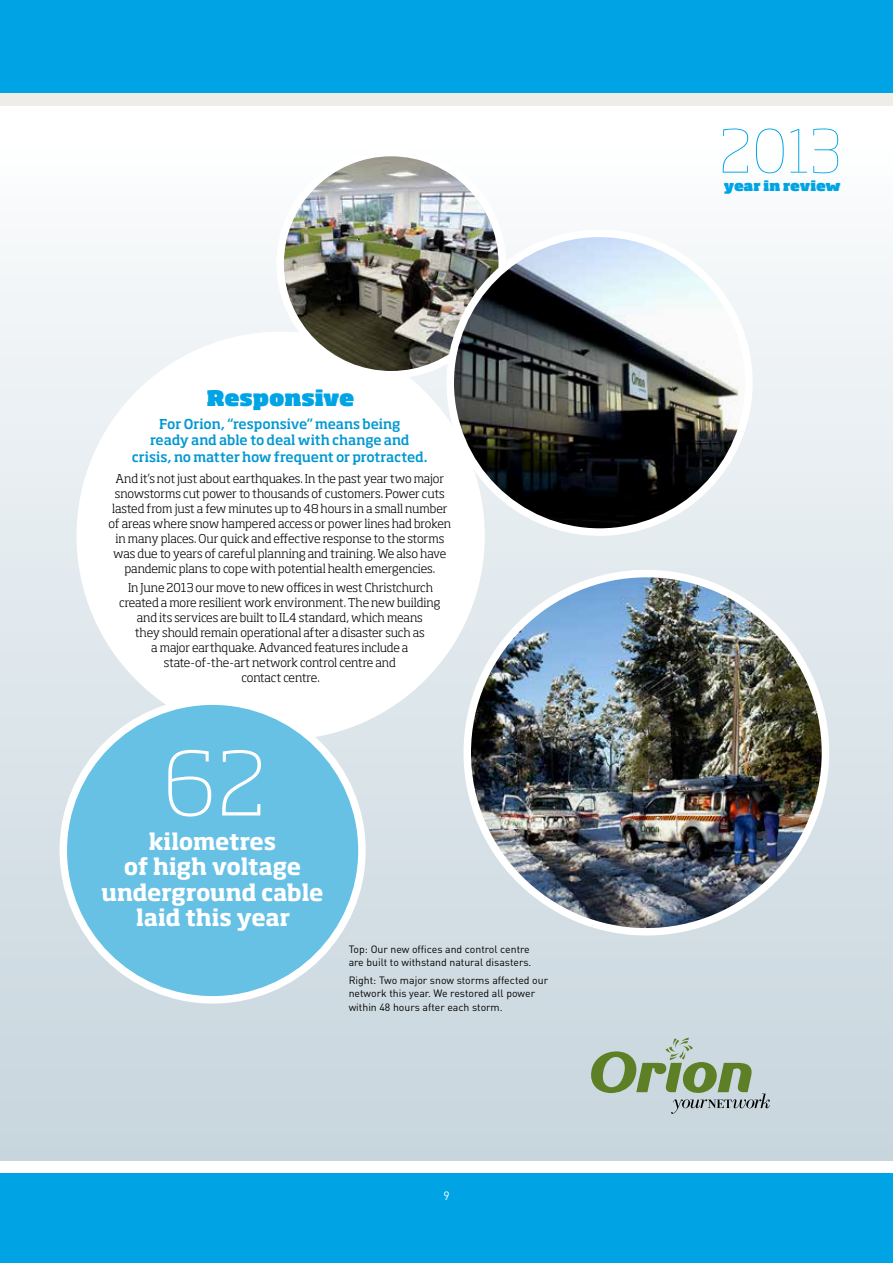
<style>
.page{position:relative;width:893px;height:1263px;background:#fff}
.page>*{position:absolute;margin:0;border:0;box-sizing:border-box;transform-origin:0 0}
.t1{font:200 87px "Soho Std";color:#fff}
.t2{font:100 58.5px "Soho Std";color:#00a4e4}
.t3{font:700 22.5px/25.5px "Soho Std";letter-spacing:-.01em;color:#fff;text-align:center}
.t4{font:900 21px "Soho Std";letter-spacing:-.005em;color:#00a4e4}
.t5{font:500 13.5px/16.5px "Soho Std";letter-spacing:-.01em;color:#0098d1;text-align:center}
.t6{font:900 13.5px "Soho Std";letter-spacing:-.015em;color:#00a4e4}
.t7{font:300 12px/15px "Soho Std";letter-spacing:-.01em;color:#000;text-align:center}
.t8{font:12px "DIN";color:#fff}
.t9{font:10.5px/13.5px "DIN";color:#000}
</style>
<div class="page">
<div style="left:0;top:145px;width:893px;height:1016px;background:linear-gradient(to bottom,#fafcfd,#c7d5dd)"></div>
<div style="left:0;top:0;width:893px;height:94px;background:#00a4e4"></div>
<div style="left:0;top:94px;width:893px;height:12px;background:#efede8"></div>
<div style="left:0;top:1174px;width:893px;height:89px;background:#00a4e4"></div>
<svg style="left:591px;top:1037px;width:179px;height:77px"></svg>
<img style="left:467px;top:574px;width:358px;height:358px;border-radius:179px">
<div style="left:463px;top:570px;width:366px;height:365px;border:8px solid #fff;border-radius:50%"></div>
<div style="left:77px;top:332px;width:408px;height:408px;background:#fff;border-radius:50%"></div>
<div style="left:63px;top:701px;width:299px;height:299px;background:#66c1e5;border-radius:50%"></div>
<div style="left:60px;top:697px;width:306px;height:306px;border:8px solid #fff;border-radius:50%"></div>
<img style="left:280px;top:153px;width:222px;height:222px;border-radius:111px">
<div style="left:276px;top:149px;width:230px;height:229px;border:8px solid #fff;border-radius:50%"></div>
<img style="left:450px;top:233px;width:299px;height:299px;border-radius:149px">
<div style="left:446px;top:230px;width:307px;height:306px;border:8px solid #fff;border-radius:50%"></div>
<h3 class="t4" style="left:207px;top:384px;width:149px">Responsive</h3>
<p class="t5" style="left:132px;top:415px;width:297px">For Orion, “responsive” means being<br>ready and able to deal with change and crisis, no matter how frequent or protracted.</p>
<p class="t7" style="left:108px;top:471px;width:344px">And it’s not just about earthquakes. In the past year two major snowstorms cut power to thousands of customers. Power cuts lasted from just a few minutes up to 48 hours in a small number of areas where snow hampered access or power lines had broken in many places. Our quick and effective response to the storms was due to years of careful planning and training. We also have pandemic plans to cope with potential health emergencies.</p>
<p class="t7" style="left:119px;top:580px;width:323px">In June 2013 our move to new offices in west Christchurch created a more resilient work environment. The new building and its services are built to IL4 standard, which means<br>they should remain operational after a disaster such as<br>a major earthquake. Advanced features include a state-of-the-art network control centre and<br>contact centre.</p>
<h1 class="t1" style="left:163px;top:729px;width:105px">62</h1>
<h3 class="t3" style="left:101px;top:828px;width:224px">kilometres<br>of high voltage underground cable laid this year</h3>
<p class="t9" style="left:349px;top:942px;width:184px">Top: Our new offices and control centre are built to withstand natural disasters.</p>
<p class="t9" style="left:349px;top:973px;width:201px">Right: Two major snow storms affected our network this year. We restored all power within 48 hours after each storm.</p>
<p class="t8" style="left:443px;top:1188px;width:8px">9</p>
<h2 class="t2" style="left:719px;top:114px;width:125px">2013</h2>
<p class="t6" style="left:724px;top:177px;width:118px">year in review</p>
</div>
